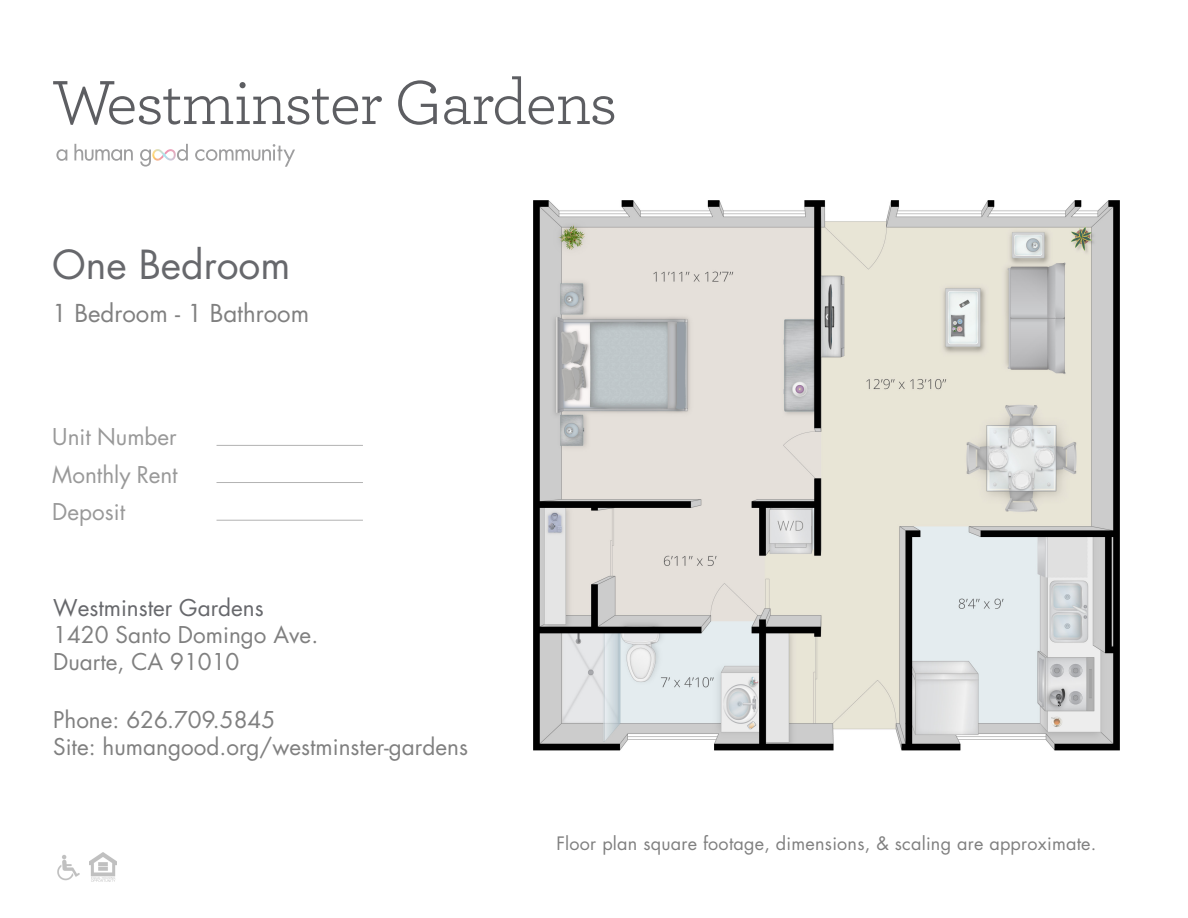
<style>
.page{position:relative;width:1188px;height:918px;background:#fff}
.page>*{position:absolute;margin:0;border:0;box-sizing:border-box;transform-origin:0 0}
.t1{font:39px "Futura LT Pro";color:#67686c}
.t2{font:24px "Futura LT Pro";color:#808080}
.t3{font:22.5px/27px "Futura LT Pro";color:#808080}
.t4{font:22.5px/37.3px "Futura LT Pro";color:#999;text-align:justify}
.t5{font:22.5px "Futura LT Pro";color:#67686c}
.t6{font:18px "Futura LT Pro";letter-spacing:.015em;color:#808080}
</style>
<div class="page">
<img style="left:534px;top:200px;width:586px;height:551px">
<hr style="left:217px;top:445px;width:146px;height:1px;background:#b3b3b3">
<hr style="left:217px;top:482px;width:146px;height:1px;background:#b3b3b3">
<hr style="left:217px;top:520px;width:146px;height:1px;background:#b3b3b3">
<img style="left:57px;top:855px;width:23px;height:26px">
<img style="left:89px;top:852px;width:28px;height:30px">
<svg style="left:53px;top:81px;width:329px;height:44px"></svg>
<svg style="left:398px;top:80px;width:39px;height:45px"></svg>
<svg style="left:444px;top:76px;width:170px;height:49px"></svg>
<svg style="left:56px;top:149px;width:11px;height:12px"></svg>
<svg style="left:195px;top:144px;width:100px;height:23px"></svg>
<svg style="left:74px;top:144px;width:59px;height:17px"></svg>
<svg style="left:140px;top:144px;width:48px;height:23px"></svg>
<h1 class="t1" style="left:52px;top:238px;width:240px">One Bedroom</h1>
<p class="t2" style="left:52px;top:296px;width:258px">1 Bedroom - 1 Bathroom</p>
<p class="t4" style="left:52px;top:418px;width:127px">Unit Number Monthly Rent Deposit</p>
<p class="t5" style="left:53px;top:592px;width:212px">Westminster Gardens</p>
<p class="t3" style="left:53px;top:621px;width:267px">1420 Santo Domingo Ave.<br>Duarte, CA 91010</p>
<p class="t3" style="left:53px;top:706px;width:416px">Phone: 626.709.5845<br>Site: humangood.org/westminster-gardens</p>
<p class="t6" style="left:556px;top:831px;width:541px">Floor plan square footage, dimensions, &amp; scaling are approximate.</p>
</div>
